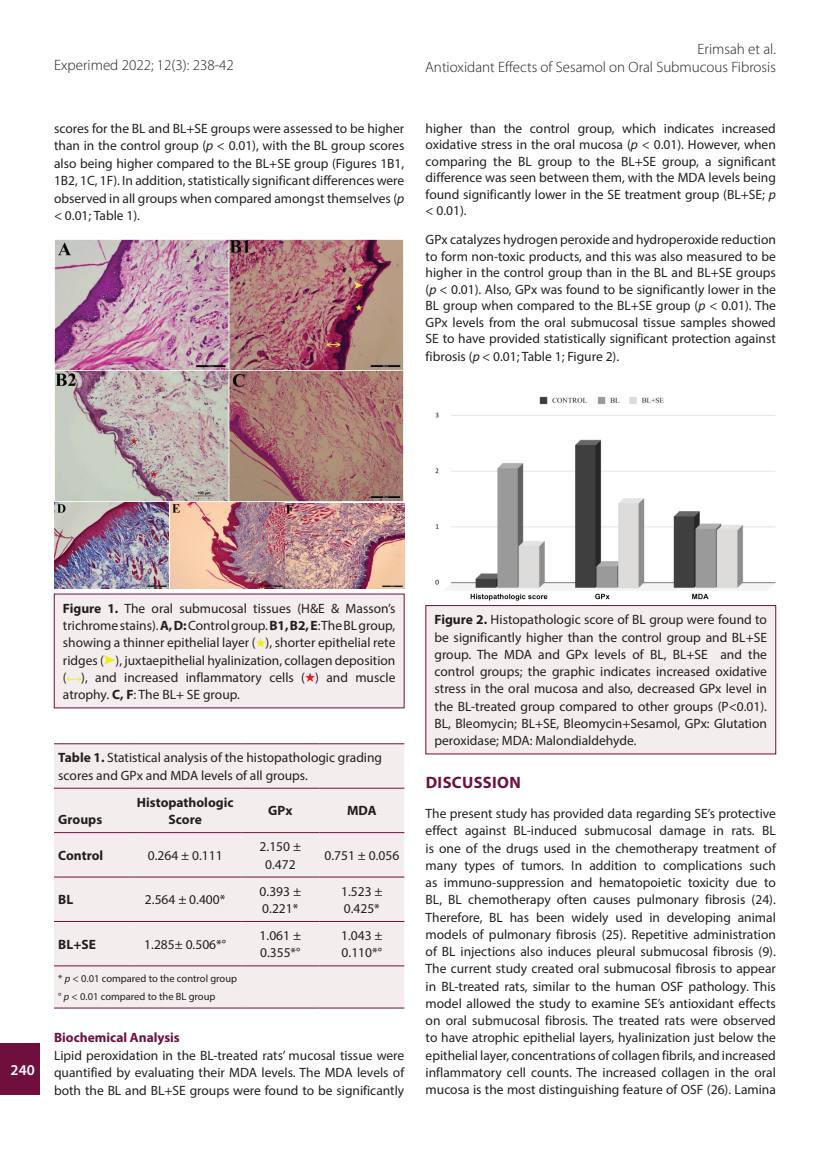
<style>
.page{position:relative;width:830px;height:1149px;background:#fff}
.page>*{position:absolute;margin:0;border:0;box-sizing:border-box;transform-origin:0 0}
.t1{font:700 16.5px "Myriad Pro";letter-spacing:.02em;color:#700f3d}
.t2{font:300 15px/18px "Myriad Pro";color:#231f20;text-align:right}
.t3{font:600 15px "Myriad Pro";color:#fff}
.t4{font:13.5px/17.2px "Myriad Pro";color:#231f20;text-align:justify}
.t5{font:700 13.5px/17.2px "Myriad Pro";color:#231f20;text-align:center}
.t6{font:700 13.5px "Myriad Pro";color:#700f3d}
.t7{font:10.5px/17.2px "Myriad Pro";color:#231f20}
.s1{font-style:italic}
.s2{font-weight:700}
</style>
<div class="page">
<div style="left:0;top:1042px;width:39px;height:52px;background:#700f3d"></div>
<div style="left:54px;top:594px;width:350px;height:113px;background:#f3eded"></div>
<svg style="left:256px;top:638px;width:9px;height:9px"></svg>
<svg style="left:104px;top:655px;width:11px;height:9px"></svg>
<svg style="left:67px;top:676px;width:14px;height:5px"></svg>
<svg style="left:305px;top:672px;width:10px;height:9px"></svg>
<img style="left:170px;top:503px;width:234px;height:85px">
<img style="left:54px;top:503px;width:114px;height:85px">
<img style="left:54px;top:239px;width:349px;height:262px">
<div style="left:54px;top:744px;width:350px;height:263px;background:#f3eded"></div>
<hr style="left:54px;top:876px;width:75px;height:1px;background:#700f3d">
<hr style="left:129px;top:876px;width:112px;height:1px;background:#700f3d">
<hr style="left:241px;top:876px;width:78px;height:1px;background:#700f3d">
<hr style="left:319px;top:876px;width:85px;height:1px;background:#700f3d">
<hr style="left:54px;top:920px;width:75px;height:1px;background:#700f3d">
<hr style="left:129px;top:920px;width:112px;height:1px;background:#700f3d">
<hr style="left:241px;top:920px;width:78px;height:1px;background:#700f3d">
<hr style="left:319px;top:920px;width:85px;height:1px;background:#700f3d">
<hr style="left:54px;top:743px;width:75px;height:1px;background:#700f3d">
<hr style="left:129px;top:743px;width:112px;height:1px;background:#700f3d">
<hr style="left:241px;top:743px;width:78px;height:1px;background:#700f3d">
<hr style="left:319px;top:743px;width:85px;height:1px;background:#700f3d">
<hr style="left:54px;top:787px;width:75px;height:1px;background:#700f3d">
<hr style="left:129px;top:787px;width:112px;height:1px;background:#700f3d">
<hr style="left:241px;top:787px;width:78px;height:1px;background:#700f3d">
<hr style="left:319px;top:787px;width:85px;height:1px;background:#700f3d">
<hr style="left:54px;top:832px;width:75px;height:1px;background:#700f3d">
<hr style="left:129px;top:832px;width:112px;height:1px;background:#700f3d">
<hr style="left:241px;top:832px;width:78px;height:1px;background:#700f3d">
<hr style="left:319px;top:832px;width:85px;height:1px;background:#700f3d">
<hr style="left:54px;top:965px;width:75px;height:1px;background:#700f3d">
<hr style="left:129px;top:965px;width:112px;height:1px;background:#700f3d">
<hr style="left:241px;top:965px;width:78px;height:1px;background:#700f3d">
<hr style="left:319px;top:965px;width:85px;height:1px;background:#700f3d">
<hr style="left:54px;top:1007px;width:75px;height:1px;background:#700f3d">
<hr style="left:129px;top:1007px;width:112px;height:1px;background:#700f3d">
<hr style="left:241px;top:1007px;width:78px;height:1px;background:#700f3d">
<hr style="left:319px;top:1007px;width:85px;height:1px;background:#700f3d">
<img style="left:435px;top:396px;width:340px;height:205px">
<div style="left:425px;top:605px;width:350px;height:148px;background:#f3eded"></div>
<div style="left:425px;top:605px;width:350px;height:149px;border:1px solid #700f3d"></div>
<p class="t2" style="left:54px;top:55px;width:181px">Experimed 2022; 12(3): 238-42</p>
<p class="t4" style="left:54px;top:119px;width:351px">scores for the BL and BL+SE groups were assessed to be higher than in the control group (<span class="s1">p</span> &lt; 0.01), with the BL group scores also being higher compared to the BL+SE group (Figures 1B1, 1B2, 1C, 1F). In addition, statistically significant differences were observed in all groups when compared amongst themselves (<span class="s1">p </span>&lt; 0.01; Table 1).</p>
<p class="t2" style="left:425px;top:40px;width:352px">Erimsah et al.<br>Antioxidant Effects of Sesamol on Oral Submucous Fibrosis</p>
<p class="t4" style="left:425px;top:119px;width:351px;line-height:16.5px">higher than the control group, which indicates increased oxidative stress in the oral mucosa (<span class="s1">p</span> &lt; 0.01). However, when comparing the BL group to the BL+SE group, a significant difference was seen between them, with the MDA levels being found significantly lower in the SE treatment group (BL+SE; <span class="s1">p </span>&lt; 0.01).</p>
<p class="t4" style="left:425px;top:231px;width:351px;line-height:16.6px">GPx catalyzes hydrogen peroxide and hydroperoxide reduction to form non-toxic products, and this was also measured to be higher in the control group than in the BL and BL+SE groups (<span class="s1">p</span> &lt; 0.01). Also, GPx was found to be significantly lower in the BL group when compared to the BL+SE group (<span class="s1">p</span> &lt; 0.01). The GPx levels from the oral submucosal tissue samples showed SE to have provided statistically significant protection against fibrosis (<span class="s1">p</span> &lt; 0.01; Table 1; Figure 2).</p>
<p class="t3" style="left:11px;top:1059px;width:26px">240</p>
<p class="t4" style="left:63px;top:599px;width:334px"><span class="s2">Figure 1.</span> The oral submucosal tissues (H&amp;E &amp; Masson’s trichrome stains). <span class="s2">A, D:</span> Control group. <span class="s2">B1, B2, E</span>: The BL group, showing a thinner epithelial layer ( ), shorter epithelial rete ridges ( ), juxtaepithelial hyalinization, collagen deposition ( ), and increased inflammatory cells ( ) and muscle atrophy. <span class="s2">C, F</span>: The BL+ SE group.</p>
<p class="t4" style="left:58px;top:748px;width:325px"><span class="s2">Table 1.</span> Statistical analysis of the histopathologic grading scores and GPx and MDA levels of all groups.</p>
<p class="t5" style="left:58px;top:810px;width:45px">Groups</p>
<p class="t5" style="left:137px;top:793px;width:98px">Histopathologic<br>Score</p>
<p class="t5" style="left:268px;top:801px;width:26px">GPx</p>
<p class="t5" style="left:347px;top:801px;width:31px">MDA</p>
<p class="t5" style="left:58px;top:846px;width:46px">Control</p>
<p class="t4" style="left:148px;top:846px;width:76px">0.264 ± 0.111</p>
<p class="t4" style="left:259px;top:837px;width:43px;text-align:center">2.150 ±<br>0.472</p>
<p class="t4" style="left:324px;top:846px;width:76px">0.751 ± 0.056</p>
<p class="t5" style="left:58px;top:890px;width:17px">BL</p>
<p class="t4" style="left:145px;top:890px;width:82px">2.564 ± 0.400*</p>
<p class="t4" style="left:259px;top:882px;width:43px">0.393 ±<br>0.221*</p>
<p class="t4" style="left:341px;top:882px;width:43px">1.523 ±<br>0.425*</p>
<p class="t5" style="left:58px;top:934px;width:39px">BL+SE</p>
<p class="t4" style="left:144px;top:935px;width:83px">1.285± 0.506*°</p>
<p class="t4" style="left:259px;top:926px;width:43px">1.061 ±<br>0.355*°</p>
<p class="t4" style="left:341px;top:926px;width:43px">1.043 ±<br>0.110*°</p>
<p class="t7" style="left:58px;top:969px;width:180px">* <span class="s1">p</span> &lt; 0.01 compared to the control group ° <span class="s1">p</span> &lt; 0.01 compared to the BL group</p>
<p class="t6" style="left:54px;top:1028px;width:127px">Biochemical Analysis</p>
<p class="t4" style="left:54px;top:1045px;width:351px">Lipid peroxidation in the BL-treated rats’ mucosal tissue were quantified by evaluating their MDA levels. The MDA levels of both the BL and BL+SE groups were found to be significantly</p>
<p class="t4" style="left:434px;top:611px;width:334px"><span class="s2">Figure 2.</span> Histopathologic score of BL group were found to be significantly higher than the control group and BL+SE group. The MDA and GPx levels of BL, BL+SE and the control groups; the graphic indicates increased oxidative stress in the oral mucosa and also, decreased GPx level in the BL-treated group compared to other groups (P&lt;0.01).<br>BL, Bleomycin; BL+SE, Bleomycin+Sesamol, GPx: Glutation peroxidase; MDA: Malondialdehyde.</p>
<p class="t1" style="left:425px;top:771px;width:96px">DISCUSSION</p>
<p class="t4" style="left:425px;top:804px;width:351px">The present study has provided data regarding SE’s protective effect against BL-induced submucosal damage in rats. BL is one of the drugs used in the chemotherapy treatment of many types of tumors. In addition to complications such as immuno-suppression and hematopoietic toxicity due to BL, BL chemotherapy often causes pulmonary fibrosis (24).<br>Therefore, BL has been widely used in developing animal models of pulmonary fibrosis (25). Repetitive administration of BL injections also induces pleural submucosal fibrosis (9).<br>The current study created oral submucosal fibrosis to appear in BL-treated rats, similar to the human OSF pathology. This model allowed the study to examine SE’s antioxidant effects on oral submucosal fibrosis. The treated rats were observed to have atrophic epithelial layers, hyalinization just below the epithelial layer, concentrations of collagen fibrils, and increased inflammatory cell counts. The increased collagen in the oral mucosa is the most distinguishing feature of OSF (26). Lamina</p>
</div>
